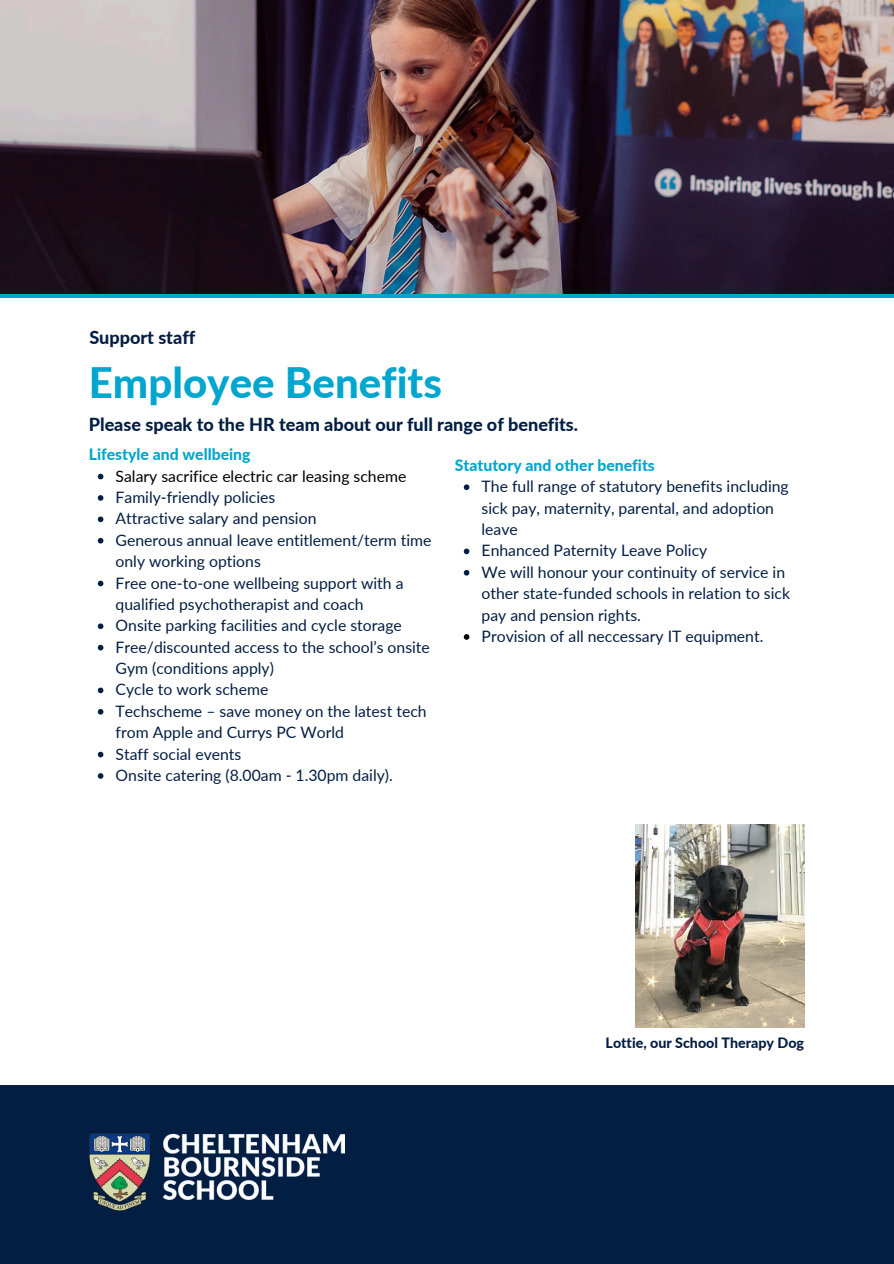
<style>
.page{position:relative;width:894px;height:1264px;background:#fff}
.page>*{position:absolute;margin:0;border:0;box-sizing:border-box;transform-origin:0 0}
.t1{font:800 42px "Lato";color:#00a6ce}
.t2{font:800 18px "Lato";color:#031e43}
.t3{font:15.75px/21.3px "Lato";color:#031e43}
.t4{font:800 15.75px "Lato";color:#00a6ce}
.t5{font:15.75px "Lato";color:#000}
.t6{font:800 14.25px "Lato";color:#031e43}
</style>
<div class="page">
<div style="left:0;top:1085px;width:893px;height:178px;background:#031e43"></div>
<img style="left:89px;top:1133px;width:256px;height:77px">
<svg style="left:0;top:293px;width:893px;height:4px;background:#0e87a8"></svg>
<img style="left:0;top:0;width:893px;height:293px">
<img style="left:635px;top:824px;width:168px;height:203px">
<svg style="left:98px;top:474px;width:5px;height:5px"></svg>
<svg style="left:98px;top:495px;width:5px;height:6px"></svg>
<svg style="left:98px;top:516px;width:5px;height:6px"></svg>
<svg style="left:98px;top:538px;width:5px;height:5px"></svg>
<svg style="left:98px;top:580px;width:5px;height:6px"></svg>
<svg style="left:98px;top:623px;width:5px;height:6px"></svg>
<svg style="left:98px;top:645px;width:5px;height:5px"></svg>
<svg style="left:98px;top:687px;width:5px;height:6px"></svg>
<svg style="left:98px;top:709px;width:5px;height:5px"></svg>
<svg style="left:98px;top:751px;width:5px;height:6px"></svg>
<svg style="left:98px;top:773px;width:5px;height:5px"></svg>
<svg style="left:463px;top:484px;width:6px;height:6px"></svg>
<svg style="left:463px;top:548px;width:6px;height:6px"></svg>
<svg style="left:463px;top:570px;width:6px;height:5px"></svg>
<svg style="left:463px;top:634px;width:6px;height:5px"></svg>
<p class="t2" style="left:89px;top:326px;width:107px">Support staff</p>
<p class="t1" style="left:89px;top:356px;width:354px">Employee Benefits</p>
<p class="t2" style="left:89px;top:413px;width:491px">Please speak to the HR team about our full range of benefits.</p>
<p class="t4" style="left:454px;top:455px;width:201px">Statutory and other benefits</p>
<p class="t3" style="left:481px;top:475px;width:308px">The full range of statutory benefits including sick pay, maternity, parental, and adoption leave</p>
<p class="t3" style="left:481px;top:539px;width:227px">Enhanced Paternity Leave Policy</p>
<p class="t3" style="left:481px;top:561px;width:310px">We will honour your continuity of service in other state-funded schools in relation to sick pay and pension rights.</p>
<h3 class="t3" style="left:481px;top:625px;width:283px">Provision of all neccessary IT equipment.</h3>
<h1 class="t4" style="left:89px;top:444px;width:163px">Lifestyle and wellbeing</h1>
<h2 class="t5" style="left:115px;top:466px;width:292px">Salary sacrifice electric car leasing scheme</h2>
<h3 class="t3" style="left:115px;top:486px;width:161px">Family-friendly policies</h3>
<p class="t3" style="left:115px;top:507px;width:202px">Attractive salary and pension</p>
<p class="t3" style="left:115px;top:529px;width:317px">Generous annual leave entitlement/term time only working options</p>
<p class="t3" style="left:115px;top:572px;width:289px">Free one-to-one wellbeing support with a qualified psychotherapist and coach</p>
<p class="t3" style="left:115px;top:614px;width:288px">Onsite parking facilities and cycle storage</p>
<p class="t3" style="left:115px;top:636px;width:316px">Free/discounted access to the school’s onsite<br>Gym (conditions apply)</p>
<p class="t3" style="left:115px;top:678px;width:154px">Cycle to work scheme</p>
<p class="t3" style="left:115px;top:700px;width:312px">Techscheme – save money on the latest tech from Apple and Currys PC World</p>
<p class="t3" style="left:115px;top:743px;width:127px">Staff social events</p>
<p class="t3" style="left:115px;top:764px;width:278px">Onsite catering (8.00am - 1.30pm daily).</p>
<p class="t6" style="left:605px;top:1033px;width:200px">Lottie, our School Therapy Dog</p>
</div>
